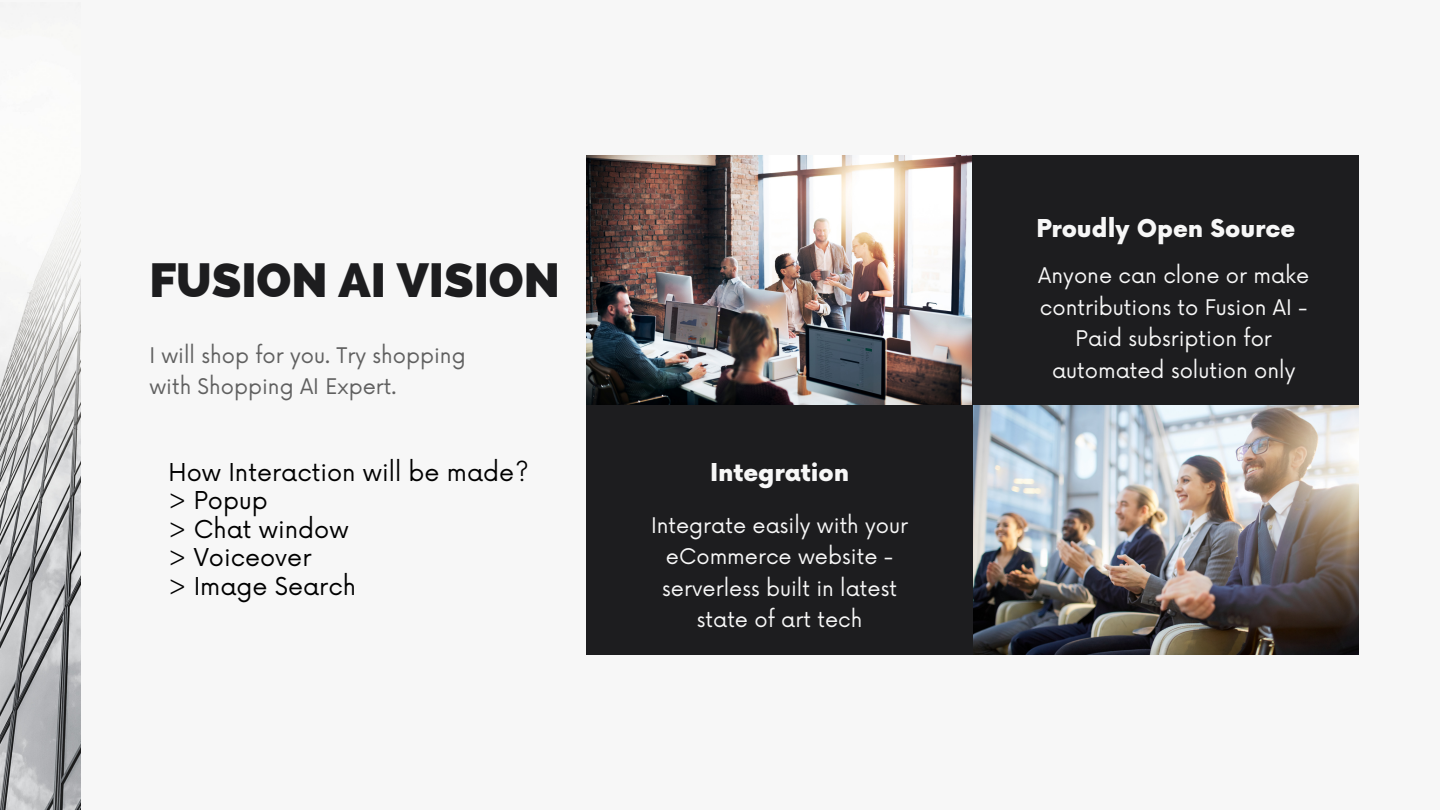
<style>
.page{position:relative;width:1440px;height:810px;background:#f7f7f7}
.page>*{position:absolute;margin:0;border:0;box-sizing:border-box;transform-origin:0 0}
.t1{font:800 48px "Raleway";color:#1d1d1f}
.t2{font:24px "Now";color:#000}
.t3{font:900 24px "Now";color:#f7f7f7}
.t4{font:21px/31.5px "Now";color:#f7f7f7;text-align:center}
.t5{font:21px/31.5px "Now";color:#606060}
</style>
<div class="page">
<img style="left:973px;top:405px;width:386px;height:250px">
<img style="left:586px;top:155px;width:387px;height:250px">
<img style="left:0;top:222px;width:81px;height:588px">
<div style="left:586px;top:405px;width:387px;height:250px;background:#1d1d1f"></div>
<div style="left:973px;top:155px;width:386px;height:250px;background:#1d1d1f"></div>
<p class="t1" style="left:149px;top:252px;width:412px">FUSION AI VISION</p>
<p class="t5" style="left:149px;top:340px;width:318px">I will shop for you. Try shopping with Shopping AI Expert.</p>
<p class="t2" style="left:169px;top:459px;width:362px">How Interaction will be made?</p>
<p class="t2" style="left:169px;top:487px;width:101px">&gt; Popup</p>
<p class="t2" style="left:169px;top:516px;width:182px">&gt; Chat window</p>
<p class="t2" style="left:169px;top:544px;width:144px">&gt; Voiceover</p>
<p class="t2" style="left:169px;top:573px;width:189px">&gt; Image Search</p>
<p class="t3" style="left:710px;top:459px;width:141px">Integration</p>
<p class="t4" style="left:651px;top:510px;width:259px">Integrate easily with your eCommerce website - serverless built in latest state of art tech</p>
<p class="t3" style="left:1036px;top:215px;width:260px">Proudly Open Source</p>
<p class="t4" style="left:1038px;top:261px;width:272px">Anyone can clone or make contributions to Fusion AI -<br>Paid subsription for automated solution only</p>
</div>
